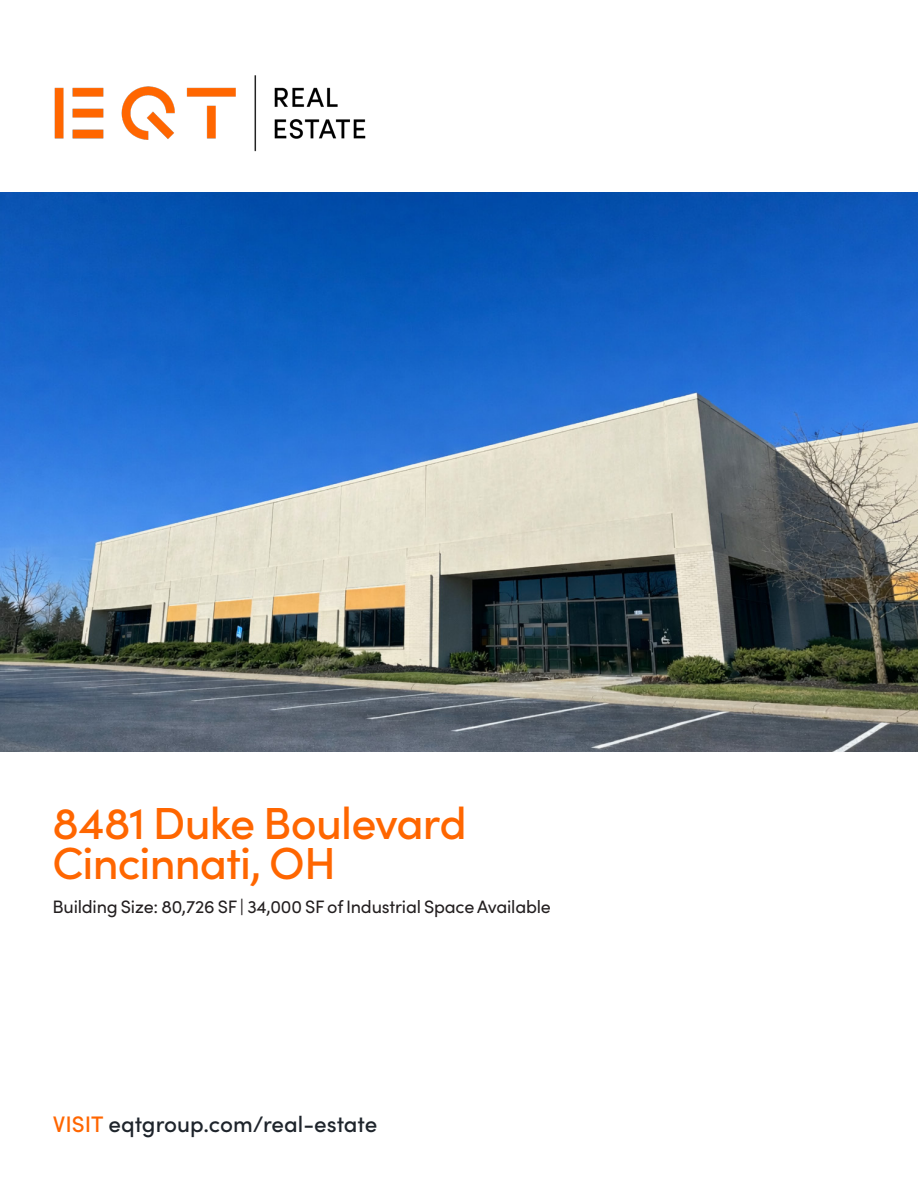
<style>
.page{position:relative;width:918px;height:1188px;background:#fff}
.page>*{position:absolute;margin:0;border:0;box-sizing:border-box;transform-origin:0 0}
.Header_32{font:500 45px "Sofia Pro";letter-spacing:-.02em;color:#f60}
.t1{font:500 22.5px "Sofia Pro";color:#1e242b}
.Intro{font:18px "Sofia Pro";letter-spacing:-.01em;color:#231f20}
.s1{color:#f60}
</style>
<div class="page">
<img style="left:0;top:192px;width:918px;height:559px">
<img style="left:54px;top:75px;width:312px;height:77px">
<p class="Header_32" style="left:52px;top:790px;width:416px">8481 Duke Boulevard</p>
<p class="Header_32" style="left:52px;top:830px;width:285px">Cincinnati, OH</p>
<p class="Intro" style="left:52px;top:894px;width:500px">Building Size: 80,726 SF | 34,000 SF of Industrial Space Available</p>
<p class="t1" style="left:53px;top:1107px;width:326px"><span class="s1">VISIT</span> eqtgroup.com/real-estate</p>
</div>
